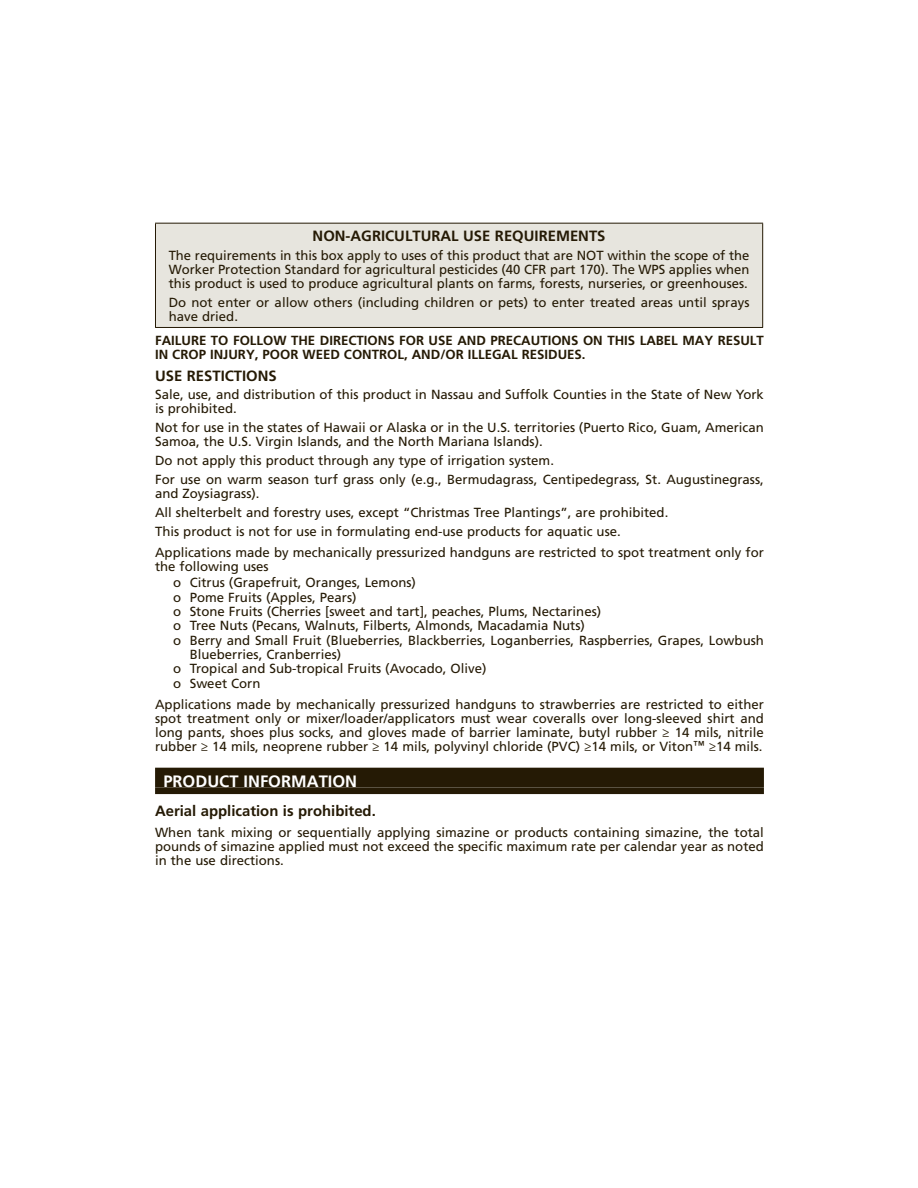
<style>
.page{position:relative;width:918px;height:1188px;background:#fff}
.page>*{position:absolute;margin:0;border:0;box-sizing:border-box;transform-origin:0 0}
.t1{font:700 16.5px "Frutiger LT Std";color:#fff}
.t2{font:700 14.85px "Frutiger LT Std";color:#251a05}
.t3{font:13.2px/14.2px "Frutiger LT Std";color:#251a05}
.t4{font:700 13.2px/13.8px "Frutiger LT Std";color:#251a05}
.s1{font-size:11.55px}
</style>
<div class="page">
<div style="left:155px;top:768px;width:609px;height:19px;background:#251a05"></div>
<div style="left:155px;top:787px;width:609px;height:7px;background:#251a05"></div>
<div style="left:155px;top:223px;width:608px;height:104px;background:#e7e5de"></div>
<hr style="left:155px;top:223px;width:608px;height:1px;background:#251a05">
<hr style="left:155px;top:224px;width:1px;height:103px;background:#251a05">
<hr style="left:762px;top:224px;width:1px;height:103px;background:#251a05">
<hr style="left:155px;top:327px;width:608px;height:1px;background:#251a05">
<p class="t2" style="left:313px;top:228px;width:294px">NON-AGRICULTURAL USE REQUIREMENTS</p>
<p class="t3" style="left:169px;top:249px;width:582px;text-align:justify">The requirements in this box apply to uses of this product that are NOT within the scope of the Worker Protection Standard for agricultural pesticides (40 CFR part 170). The WPS applies when this product is used to produce agricultural plants on farms, forests, nurseries, or greenhouses.</p>
<p class="t3" style="left:169px;top:296px;width:582px">Do not enter or allow others (including children or pets) to enter treated areas until sprays have dried.</p>
<p class="t4" style="left:155px;top:334px;width:610px">FAILURE TO FOLLOW THE DIRECTIONS FOR USE AND PRECAUTIONS ON THIS LABEL MAY RESULT<br>IN CROP INJURY, POOR WEED CONTROL, AND/OR ILLEGAL RESIDUES.</p>
<p class="t2" style="left:155px;top:369px;width:123px">USE RESTICTIONS</p>
<p class="t3" style="left:155px;top:388px;width:610px">Sale, use, and distribution of this product in Nassau and Suffolk Counties in the State of New York is prohibited.</p>
<p class="t3" style="left:155px;top:421px;width:610px">Not for use in the states of Hawaii or Alaska or in the U.S. territories (Puerto Rico, Guam, American<br>Samoa, the U.S. Virgin Islands, and the North Mariana Islands).</p>
<p class="t3" style="left:155px;top:452px;width:610px;line-height:19.2px">Do not apply this product through any type of irrigation system.<br>For use on warm season turf grass only (e.g., Bermudagrass, Centipedegrass, St. Augustinegrass,</p>
<p class="t3" style="left:155px;top:485px;width:515px;line-height:18.8px">and Zoysiagrass).<br>All shelterbelt and forestry uses, except “Christmas Tree Plantings”, are prohibited.<br>This product is not for use in formulating end-use products for aquatic use.</p>
<p class="t3" style="left:155px;top:546px;width:610px">Applications made by mechanically pressurized handguns are restricted to spot treatment only for the following uses</p>
<p class="t3" style="left:173px;top:576px;width:244px">o Citrus (Grapefruit, Oranges, Lemons)</p>
<p class="t3" style="left:173px;top:591px;width:185px">o Pome Fruits (Apples, Pears)</p>
<p class="t3" style="left:173px;top:605px;width:429px">o Stone Fruits (Cherries [sweet and tart], peaches, Plums, Nectarines)</p>
<p class="t3" style="left:173px;top:619px;width:413px">o Tree Nuts (Pecans, Walnuts, Filberts, Almonds, Macadamia Nuts)</p>
<p class="t3" style="left:173px;top:634px;width:592px">o Berry and Small Fruit (Blueberries, Blackberries, Loganberries, Raspberries, Grapes, Lowbush</p>
<p class="t3" style="left:190px;top:648px;width:153px">Blueberries, Cranberries)</p>
<p class="t3" style="left:173px;top:662px;width:315px">o Tropical and Sub-tropical Fruits (Avocado, Olive)</p>
<p class="t3" style="left:173px;top:677px;width:89px">o Sweet Corn</p>
<p class="t3" style="left:155px;top:698px;width:610px;text-align:justify">Applications made by mechanically pressurized handguns to strawberries are restricted to either spot treatment only or mixer/loader/applicators must wear coveralls over long-sleeved shirt and long pants, shoes plus socks, and gloves made of barrier laminate, butyl rubber ≥ 14 mils, nitrile rubber ≥ 14 mils, neoprene rubber ≥ 14 mils, polyvinyl chloride (PVC) ≥14 mils, or Viton<span class="s1">™</span> ≥14 mils.</p>
<p class="t1" style="left:163px;top:774px;width:195px">PRODUCT INFORMATION</p>
<p class="t2" style="left:155px;top:804px;width:222px">Aerial application is prohibited.</p>
<p class="t3" style="left:155px;top:826px;width:610px;text-align:justify">When tank mixing or sequentially applying simazine or products containing simazine, the total pounds of simazine applied must not exceed the specific maximum rate per calendar year as noted in the use directions.</p>
</div>
